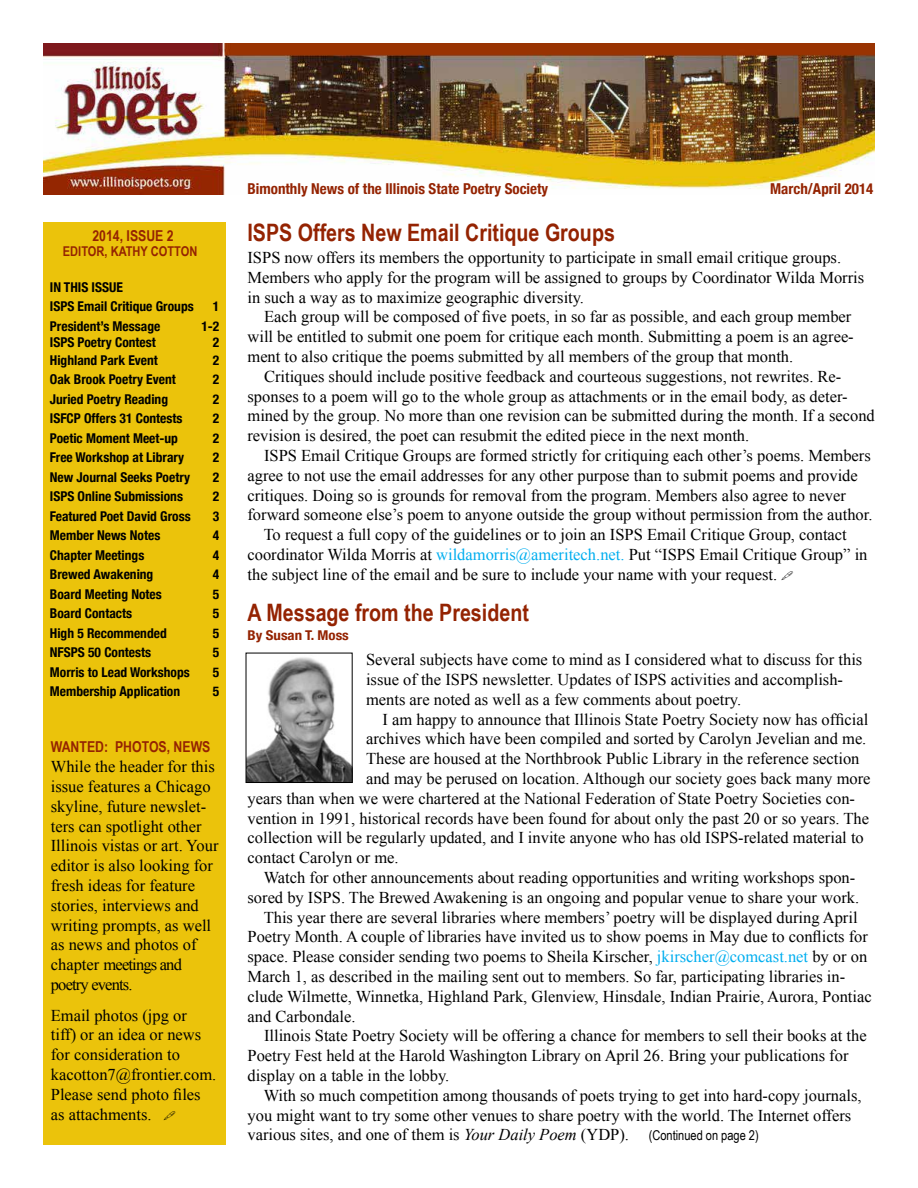
<style>
.page{position:relative;width:918px;height:1188px;background:#fff}
.page>*{position:absolute;margin:0;border:0;box-sizing:border-box;transform-origin:0 0}
.t1{font:700 24px "Arial Narrow";color:#942302}
.t2{font:16.5px/19.8px "Times New Roman";color:#000}
.t3{font:700 condensed 15px "Helvetica Neue";color:#942302}
.t4{font:700 15px "Arial Narrow";color:#942302}
.t5{font:700 condensed 13.5px/19.5px "Helvetica Neue";color:#000}
.t6{font:700 13.5px "Arial Narrow";color:#942302}
.t7{font:700 condensed 13.5px "Helvetica Neue";color:#942302;scale:1.1 1}
.s1{color:#00aeef}
.s2{font-style:italic}
.s3{font-family:"Arial Narrow";font-size:13.5px}
</style>
<div class="page">
<img style="left:43px;top:43px;width:832px;height:151px">
<div style="left:43px;top:222px;width:183px;height:923px;background:#ebc30b"></div>
<img style="left:248px;top:657px;width:103px;height:124px">
<div style="left:246px;top:653px;width:107px;height:130px;border:1px solid #000"></div>
<p class="t4" style="left:92px;top:224px;width:83px">2014, Issue 2</p>
<p class="t6" style="left:63px;top:241px;width:136px">Editor, Kathy Cotton</p>
<p class="t5" style="left:50px;top:276px;width:145px">IN THIS ISSUE<br>ISPS Email Critique Groups</p>
<p class="t5" style="left:213px;top:296px;width:8px">1</p>
<p class="t5" style="left:50px;top:315px;width:112px">President’s Message</p>
<p class="t5" style="left:201px;top:315px;width:19px">1-2</p>
<p class="t5" style="left:50px;top:331px;width:107px">ISPS Poetry Contest</p>
<p class="t5" style="left:213px;top:331px;width:8px">2</p>
<p class="t5" style="left:50px;top:349px;width:109px">Highland Park Event</p>
<p class="t5" style="left:213px;top:349px;width:8px">2</p>
<p class="t5" style="left:50px;top:369px;width:127px">Oak Brook Poetry Event</p>
<p class="t5" style="left:213px;top:369px;width:8px">2</p>
<p class="t5" style="left:50px;top:388px;width:120px">Juried Poetry Reading</p>
<p class="t5" style="left:213px;top:388px;width:8px">2</p>
<p class="t5" style="left:50px;top:408px;width:134px">ISFCP Offers 31 Contests</p>
<p class="t5" style="left:213px;top:408px;width:8px">2</p>
<p class="t5" style="left:50px;top:427px;width:130px">Poetic Moment Meet-up</p>
<p class="t5" style="left:213px;top:427px;width:8px">2</p>
<p class="t5" style="left:50px;top:447px;width:136px">Free Workshop at Library</p>
<p class="t5" style="left:213px;top:447px;width:8px">2</p>
<p class="t5" style="left:50px;top:466px;width:142px">New Journal Seeks Poetry</p>
<p class="t5" style="left:213px;top:466px;width:8px">2</p>
<p class="t5" style="left:50px;top:486px;width:135px">ISPS Online Submissions</p>
<p class="t5" style="left:213px;top:486px;width:8px">2</p>
<p class="t5" style="left:50px;top:505px;width:142px">Featured Poet David Gross</p>
<p class="t5" style="left:213px;top:505px;width:8px">3</p>
<p class="t5" style="left:50px;top:525px;width:112px">Member News Notes</p>
<p class="t5" style="left:213px;top:525px;width:8px">4</p>
<p class="t5" style="left:50px;top:544px;width:96px">Chapter Meetings</p>
<p class="t5" style="left:213px;top:544px;width:8px">4</p>
<p class="t5" style="left:50px;top:564px;width:105px">Brewed Awakening</p>
<p class="t5" style="left:213px;top:564px;width:8px">4</p>
<p class="t5" style="left:50px;top:583px;width:113px">Board Meeting Notes</p>
<p class="t5" style="left:213px;top:583px;width:8px">5</p>
<p class="t5" style="left:50px;top:603px;width:84px">Board Contacts</p>
<p class="t5" style="left:213px;top:603px;width:8px">5</p>
<p class="t5" style="left:50px;top:622px;width:118px">High 5 Recommended</p>
<p class="t5" style="left:213px;top:622px;width:8px">5</p>
<p class="t5" style="left:50px;top:642px;width:103px">NFSPS 50 Contests</p>
<p class="t5" style="left:213px;top:642px;width:8px">5</p>
<p class="t5" style="left:50px;top:661px;width:141px">Morris to Lead Workshops</p>
<p class="t5" style="left:213px;top:661px;width:8px">5</p>
<p class="t5" style="left:50px;top:681px;width:132px">Membership Application</p>
<p class="t5" style="left:213px;top:681px;width:8px">5</p>
<p class="t4" style="left:51px;top:736px;width:161px">Wanted: Photos, News</p>
<p class="t2" style="left:51px;top:756px;width:169px">While the header for this issue features a Chicago skyline, future newslet&shy;ters can spotlight other<br>Illinois vistas or art. Your editor is also looking for fresh ideas for feature stories, interviews and writing prompts, as well as news and photos of chapter meetings and poetry events.</p>
<p class="t2" style="left:51px;top:1005px;width:167px">Email photos (jpg or tiff) or an idea or news for consideration to kacotton7@frontier.com.<br>Please send photo files as attachments.</p>
<p class="t3" style="left:248px;top:176px;width:302px">Bimonthly News of the Illinois State Poetry Society</p>
<p class="t3" style="left:770px;top:176px;width:105px">March/April 2014</p>
<h1 class="t1" style="left:248px;top:214px;width:369px">ISPS Offers New Email Critique Groups</h1>
<p class="t2" style="left:248px;top:247px;width:618px">ISPS now offers its members the opportunity to participate in small email critique groups.<br>Members who apply for the program will be assigned to groups by Coordinator Wilda Morris in such a way as to maximize geographic diversity.</p>
<p class="t2" style="left:248px;top:307px;width:608px;text-indent:16px">Each group will be composed of five poets, in so far as possible, and each group member will be entitled to submit one poem for critique each month. Submitting a poem is an agree&shy;ment to also critique the poems submitted by all members of the group that month.</p>
<p class="t2" style="left:248px;top:366px;width:629px;text-indent:16px">Critiques should include positive feedback and courteous suggestions, not rewrites. Re&shy;sponses to a poem will go to the whole group as attachments or in the email body, as deter&shy;mined by the group. No more than one revision can be submitted during the month. If a second revision is desired, the poet can resubmit the edited piece in the next month.</p>
<p class="t2" style="left:264px;top:445px;width:608px">ISPS Email Critique Groups are formed strictly for critiquing each other’s poems. Members</p>
<p class="t2" style="left:248px;top:465px;width:612px">agree to not use the email addresses for any other purpose than to submit poems and provide</p>
<p class="t2" style="left:248px;top:485px;width:600px">critiques. Doing so is grounds for removal from the program. Members also agree to never</p>
<p class="t2" style="left:248px;top:505px;width:627px">forward someone else’s poem to anyone outside the group without permission from the author.</p>
<p class="t2" style="left:264px;top:524px;width:585px">To request a full copy of the guidelines or to join an ISPS Email Critique Group, contact</p>
<p class="t2" style="left:248px;top:544px;width:622px">coordinator Wilda Morris at <span class="s1">wildamorris@ameritech.net.</span> Put “ISPS Email Critique Group” in</p>
<p class="t2" style="left:248px;top:564px;width:531px">the subject line of the email and be sure to include your name with your request.</p>
<h1 class="t1" style="left:248px;top:595px;width:283px">A Message from the President</h1>
<p class="t7" style="left:248px;top:624px;width:94px">By Susan T. Moss</p>
<p class="t2" style="left:366px;top:650px;width:498px">Several subjects have come to mind as I considered what to discuss for this issue of the ISPS newsletter. Updates of ISPS activities and accomplish&shy;ments are noted as well as a few comments about poetry.</p>
<p class="t2" style="left:383px;top:709px;width:487px">I am happy to announce that Illinois State Poetry Society now has official</p>
<p class="t2" style="left:366px;top:729px;width:502px">archives which have been compiled and sorted by Carolyn Jevelian and me.</p>
<p class="t2" style="left:366px;top:749px;width:495px">These are housed at the Northbrook Public Library in the reference section</p>
<p class="t2" style="left:366px;top:768px;width:506px">and may be perused on location. Although our society goes back many more</p>
<p class="t2" style="left:248px;top:788px;width:609px">years than when we were chartered at the National Federation of State Poetry Societies con-</p>
<p class="t2" style="left:248px;top:808px;width:623px">vention in 1991, historical records have been found for about only the past 20 or so years. The</p>
<p class="t2" style="left:248px;top:828px;width:618px">collection will be regularly updated, and I invite anyone who has old ISPS-related material to</p>
<p class="t2" style="left:248px;top:848px;width:153px">contact Carolyn or me.</p>
<p class="t2" style="left:264px;top:867px;width:593px">Watch for other announcements about reading opportunities and writing workshops spon-</p>
<p class="t2" style="left:248px;top:887px;width:613px">sored by ISPS. The Brewed Awakening is an ongoing and popular venue to share your work.</p>
<p class="t2" style="left:264px;top:907px;width:595px">This year there are several libraries where members’ poetry will be displayed during April</p>
<p class="t2" style="left:248px;top:927px;width:622px">Poetry Month. A couple of libraries have invited us to show poems in May due to conflicts for</p>
<p class="t2" style="left:248px;top:947px;width:621px">space. Please consider sending two poems to Sheila Kirscher, <span class="s1">jkirscher@comcast.net</span> by or on</p>
<p class="t2" style="left:248px;top:966px;width:599px">March 1, as described in the mailing sent out to members. So far, participating libraries in-</p>
<p class="t2" style="left:248px;top:986px;width:626px">clude Wilmette, Winnetka, Highland Park, Glenview, Hinsdale, Indian Prairie, Aurora, Pontiac</p>
<p class="t2" style="left:248px;top:1006px;width:110px">and Carbondale.</p>
<p class="t2" style="left:264px;top:1026px;width:604px">Illinois State Poetry Society will be offering a chance for members to sell their books at the</p>
<p class="t2" style="left:248px;top:1046px;width:603px">Poetry Fest held at the Harold Washington Library on April 26. Bring your publications for</p>
<p class="t2" style="left:248px;top:1065px;width:203px">display on a table in the lobby.</p>
<p class="t2" style="left:264px;top:1085px;width:599px">With so much competition among thousands of poets trying to get into hard-copy journals,</p>
<p class="t2" style="left:248px;top:1105px;width:605px">you might want to try some other venues to share poetry with the world. The Internet offers</p>
<p class="t2" style="left:248px;top:1125px;width:513px">various sites, and one of them is <span class="s2">Your Daily Poem</span> (YDP). <span class="s3">(Continued on page 2)</span></p>
</div>
